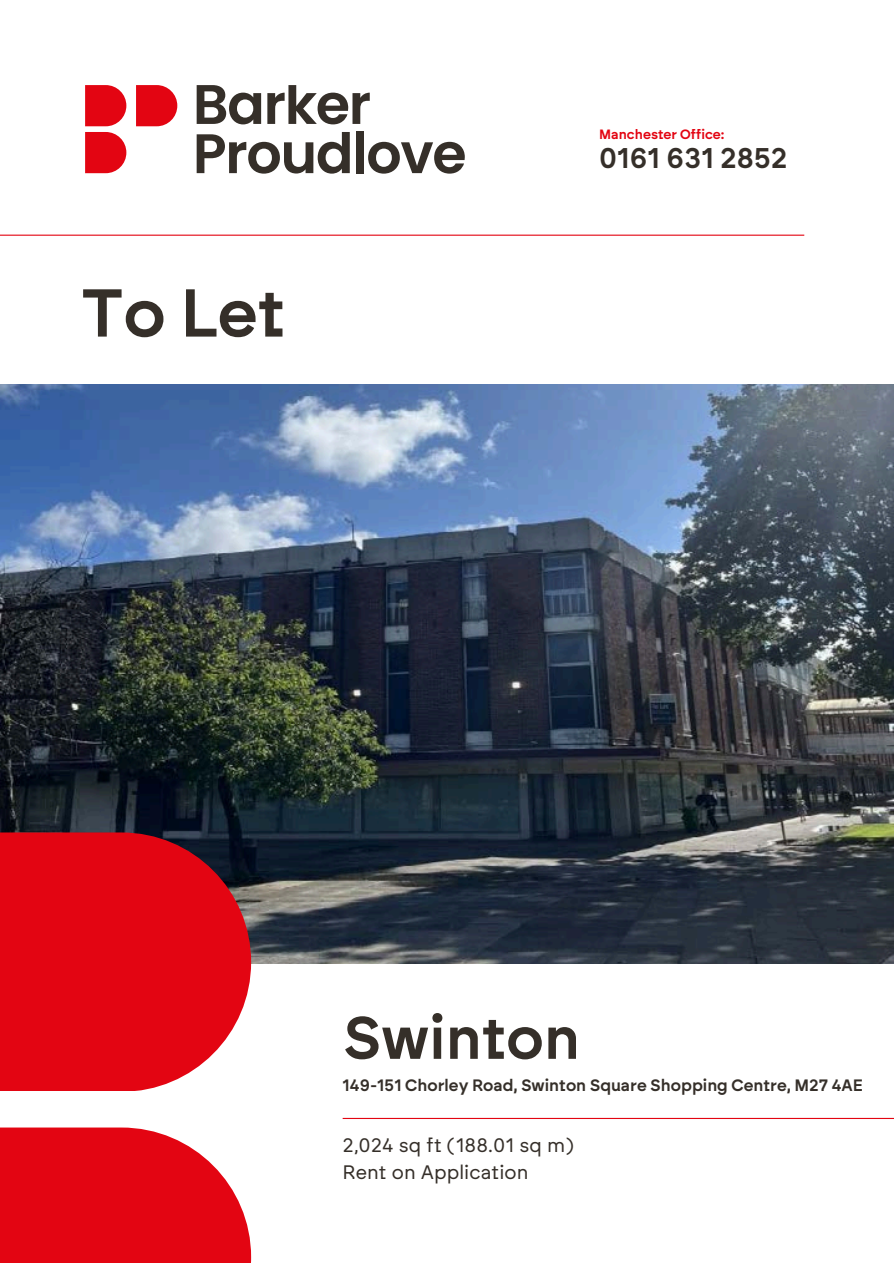
<style>
.page{position:relative;width:894px;height:1264px;background:#fff}
.page>*{position:absolute;margin:0;border:0;box-sizing:border-box;transform-origin:0 0}
.t1{font:600 67.5px "Brockmann";color:#352f29}
.t2{font:600 60px "Brockmann";color:#352f29}
.t3{font:600 28.5px "Brockmann";color:#352f29}
.t4{font:19.5px/27px "Brockmann";color:#352f29}
.t5{font:600 16.5px "Brockmann";color:#352f29}
.t6{font:600 13.5px "Brockmann";color:#e30512}
</style>
<div class="page">
<img style="left:0;top:385px;width:893px;height:578px">
<svg style="left:0;top:832px;width:251px;height:259px;fill:#e30512"></svg>
<svg style="left:0;top:1127px;width:251px;height:136px"></svg>
<hr style="left:342px;top:1117px;width:551px;height:1px;background:#e30512">
<svg style="left:85px;top:132px;width:41px;height:41px"></svg>
<svg style="left:85px;top:85px;width:41px;height:41px"></svg>
<svg style="left:136px;top:85px;width:41px;height:41px"></svg>
<svg style="left:196px;top:85px;width:65px;height:39px"></svg>
<svg style="left:267px;top:85px;width:102px;height:39px"></svg>
<svg style="left:196px;top:132px;width:153px;height:42px"></svg>
<div style="left:356px;top:132px;width:7px;height:41px;background:#352f29"></div>
<svg style="left:368px;top:142px;width:96px;height:32px"></svg>
<hr style="left:0;top:235px;width:804px;height:1px;background:#e30512">
<p class="t1" style="left:81px;top:272px;width:205px">To Let</p>
<h4 class="t6" style="left:599px;top:126px;width:127px">Manchester Office:</h4>
<h3 class="t3" style="left:599px;top:141px;width:190px">0161 631 2852</h3>
<h1 class="t2" style="left:342px;top:1001px;width:239px">Swinton</h1>
<h2 class="t5" style="left:342px;top:1074px;width:521px">149-151 Chorley Road, Swinton Square Shopping Centre, M27 4AE</h2>
<p class="t4" style="left:342px;top:1131px;width:233px">2,024 sq ft (188.01 sq m)<br>Rent on Application</p>
</div>
